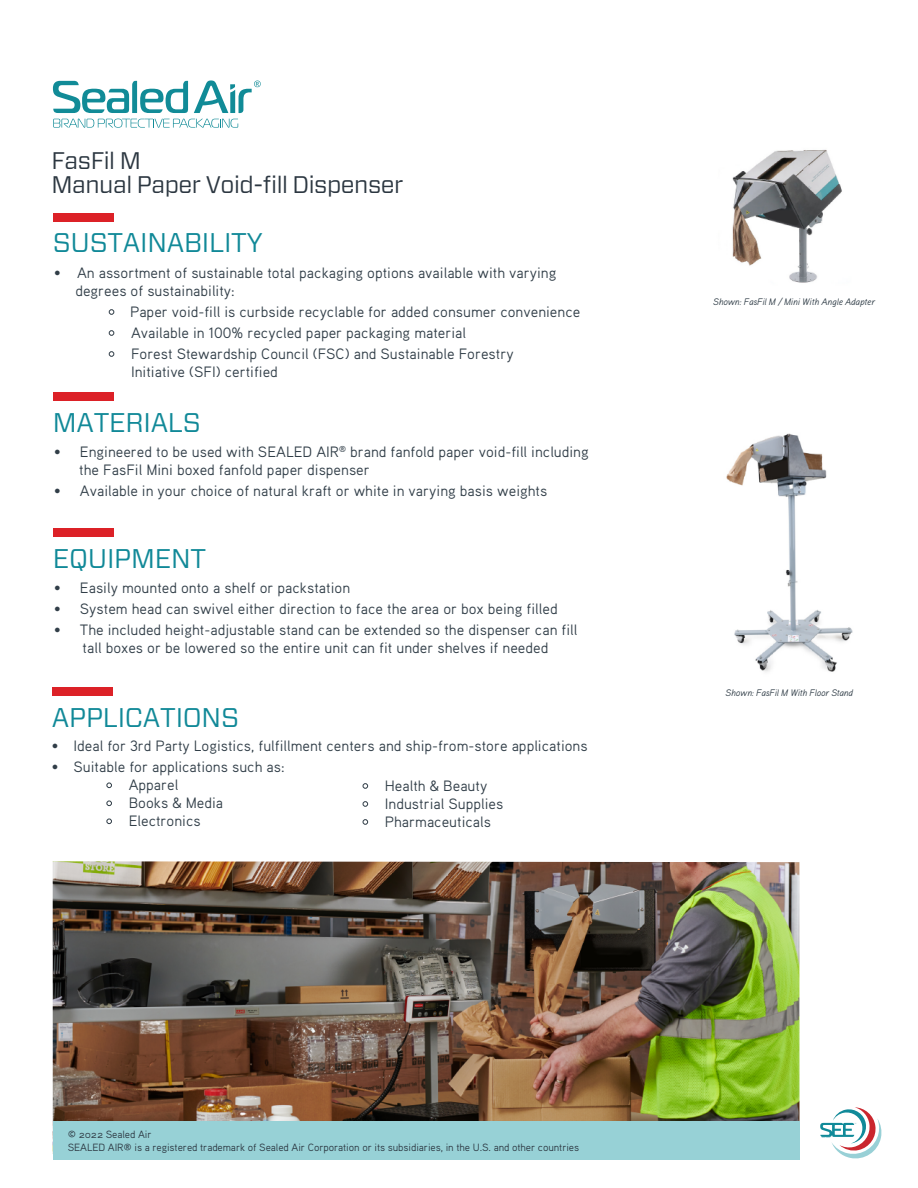
<style>
.page{position:relative;width:918px;height:1188px;background:#fff}
.page>*{position:absolute;margin:0;border:0;box-sizing:border-box;transform-origin:0 0}
.t1{font:27px "Forza";letter-spacing:-.01em;color:#118998}
.t2{font:24px/24px "Forza";letter-spacing:-.02em;color:#2c3741}
.t3{font:15px/18px "Aaux Pro";color:#313e48}
.t4{font:10.5px/12.6px "Aaux Pro OSF";letter-spacing:-.01em;color:#2c3741}
.t5{font:9.45px "Aaux Pro Italic OSF";letter-spacing:-.015em;color:#313e48}
</style>
<div class="page">
<img style="left:726px;top:433px;width:127px;height:239px">
<img style="left:53px;top:861px;width:747px;height:260px">
<div style="left:53px;top:1121px;width:747px;height:39px;background:#97d1d6"></div>
<svg style="left:820px;top:1107px;width:61px;height:51px"></svg>
<svg style="left:109px;top:309px;width:5px;height:6px"></svg>
<svg style="left:109px;top:330px;width:5px;height:6px"></svg>
<svg style="left:109px;top:351px;width:5px;height:6px"></svg>
<div style="left:54px;top:213px;width:60px;height:9px;background:#dc2127"></div>
<div style="left:54px;top:392px;width:60px;height:9px;background:#dc2127"></div>
<img style="left:732px;top:149px;width:110px;height:134px">
<div style="left:52px;top:687px;width:60px;height:9px;background:#dc2127"></div>
<svg style="left:106px;top:783px;width:6px;height:5px"></svg>
<svg style="left:106px;top:801px;width:6px;height:5px"></svg>
<svg style="left:106px;top:819px;width:6px;height:5px"></svg>
<svg style="left:363px;top:783px;width:5px;height:6px"></svg>
<svg style="left:363px;top:801px;width:5px;height:6px"></svg>
<svg style="left:363px;top:819px;width:5px;height:6px"></svg>
<div style="left:54px;top:528px;width:60px;height:9px;background:#dc2127"></div>
<svg style="left:53px;top:119px;width:185px;height:9px"></svg>
<svg style="left:53px;top:81px;width:135px;height:32px"></svg>
<svg style="left:194px;top:80px;width:67px;height:33px"></svg>
<h2 class="t2" style="left:51px;top:148px;width:354px">FasFil M<br>Manual Paper Void-fill Dispenser</h2>
<h1 class="t1" style="left:53px;top:224px;width:211px">SUSTAINABILITY</h1>
<p class="t3" style="left:75px;top:263px;width:483px;text-indent:-21px">• An assortment of sustainable total packaging options available with varying degrees of sustainability:</p>
<p class="t3" style="left:130px;top:301px;width:452px;line-height:21px">Paper void-fill is curbside recyclable for added consumer convenience<br>Available in 100% recycled paper packaging material<br>Forest Stewardship Council (FSC) and Sustainable Forestry</p>
<p class="t3" style="left:131px;top:362px;width:148px">Initiative (SFI) certified</p>
<h1 class="t1" style="left:53px;top:405px;width:150px">MATERIALS</h1>
<p class="t3" style="left:79px;top:443px;width:511px;text-indent:-25px">• Engineered to be used with SEALED AIR<sup>®</sup> brand fanfold paper void-fill including the FasFil Mini boxed fanfold paper dispenser</p>
<p class="t3" style="left:54px;top:482px;width:495px">• Available in your choice of natural kraft or white in varying basis weights</p>
<h1 class="t1" style="left:53px;top:541px;width:155px">EQUIPMENT</h1>
<p class="t3" style="left:54px;top:578px;width:297px">• Easily mounted onto a shelf or packstation</p>
<p class="t3" style="left:54px;top:599px;width:505px">• System head can swivel either direction to face the area or box being filled</p>
<p class="t3" style="left:54px;top:620px;width:525px;text-align:center">• The included height-adjustable stand can be extended so the dispenser can fill tall boxes or be lowered so the entire unit can fit under shelves if needed</p>
<h1 class="t1" style="left:52px;top:699px;width:189px">APPLICATIONS</h1>
<p class="t3" style="left:52px;top:737px;width:537px">• Ideal for 3rd Party Logistics, fulfillment centers and ship-from-store applications</p>
<p class="t3" style="left:129px;top:758px;width:158px;text-indent:-77px">• Suitable for applications such as:<br>Apparel<br>Books &amp; Media<br>Electronics</p>
<p class="t3" style="left:385px;top:776px;width:120px">Health &amp; Beauty<br>Industrial Supplies<br>Pharmaceuticals</p>
<p class="t4" style="left:68px;top:1128px;width:513px">© 2022 Sealed Air<br>SEALED AIR® is a registered trademark of Sealed Air Corporation or its subsidiaries, in the U.S. and other countries</p>
<p class="t5" style="left:713px;top:296px;width:163px">Shown: FasFil M / Mini With Angle Adapter</p>
<p class="t5" style="left:726px;top:687px;width:129px">Shown: FasFil M With Floor Stand</p>
</div>
